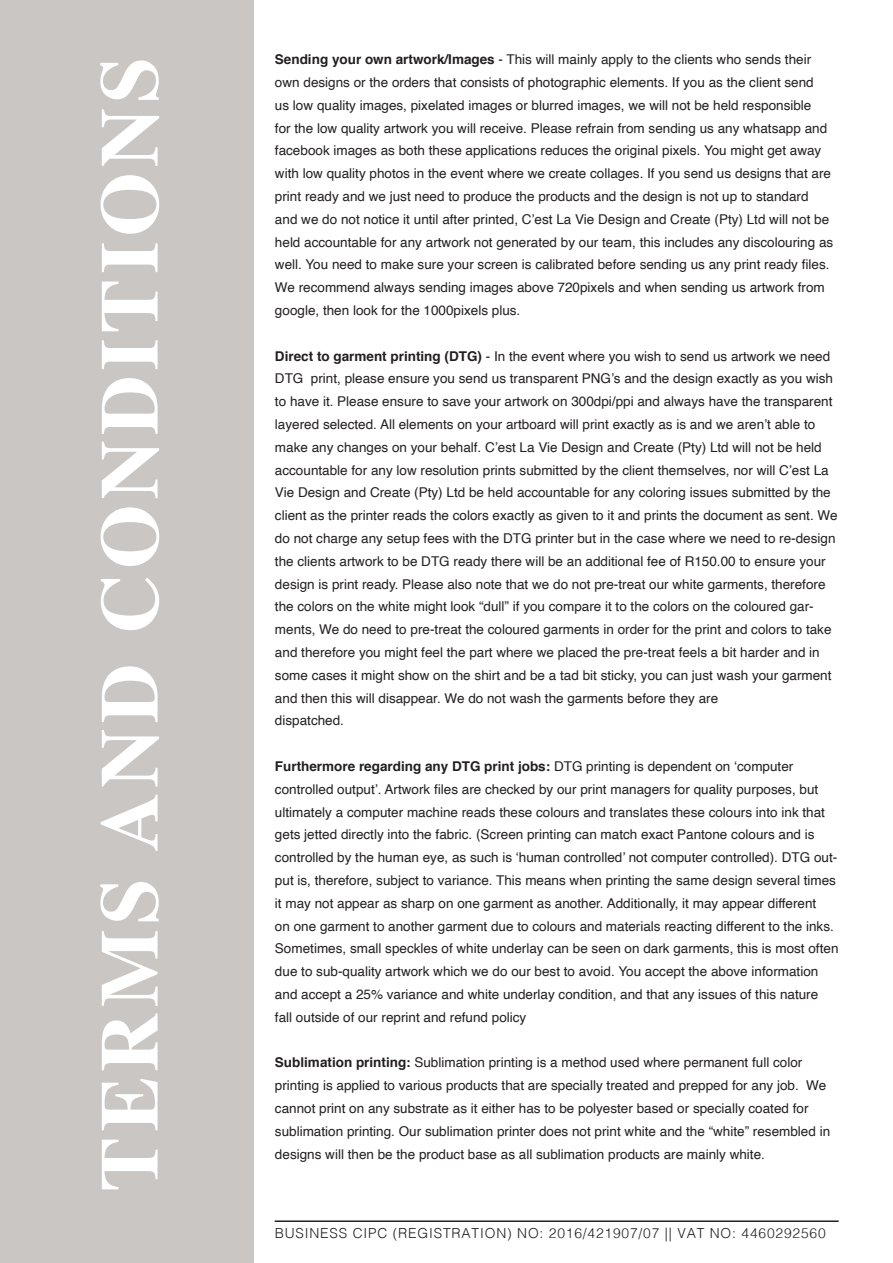
<style>
.page{position:relative;width:893px;height:1263px;background:#fff}
.page>*{position:absolute;margin:0;border:0;box-sizing:border-box;transform-origin:0 0}
.t1{font:700 82.5px "Times";letter-spacing:.06em;color:#fff}
.t2{font:300 13.8px "Helvetica";letter-spacing:.06em;color:#231f20}
.t3{font:13.5px/22.8px "Helvetica";color:#231f20}
.s1{font-weight:700}
</style>
<div class="page">
<div style="left:0;top:0;width:253px;height:1263px;background:#cac6c4"></div>
<hr style="left:275px;top:1220px;width:564px;height:2px;background:#231f20">
<h1 class="t1" style="left:51px;top:1191px;width:1136px;rotate:-90deg">TERMS AND CONDITIONS</h1>
<p class="t3" style="left:275px;top:48px;width:560px"><span class="s1">Sending your own artwork/Images</span> - This will mainly apply to the clients who sends their own designs or the orders that consists of photographic elements. If you as the client send<br>us low quality images, pixelated images or blurred images, we will not be held responsible<br>for the low quality artwork you will receive. Please refrain from sending us any whatsapp and facebook images as both these applications reduces the original pixels. You might get away with low quality photos in the event where we create collages. If you send us designs that are print ready and we just need to produce the products and the design is not up to standard and we do not notice it until after printed, C’est La Vie Design and Create (Pty) Ltd will not be held accountable for any artwork not generated by our team, this includes any discolouring as well. You need to make sure your screen is calibrated before sending us any print ready files.<br>We recommend always sending images above 720pixels and when sending us artwork from google, then look for the 1000pixels plus.</p>
<p class="t3" style="left:275px;top:345px;width:564px"><span class="s1">Direct to garment printing (DTG)</span> - In the event where you wish to send us artwork we need DTG print, please ensure you send us transparent PNG’s and the design exactly as you wish to have it. Please ensure to save your artwork on 300dpi/ppi and always have the transparent layered selected. All elements on your artboard will print exactly as is and we aren’t able to make any changes on your behalf. C’est La Vie Design and Create (Pty) Ltd will not be held accountable for any low resolution prints submitted by the client themselves, nor will C’est La Vie Design and Create (Pty) Ltd be held accountable for any coloring issues submitted by the client as the printer reads the colors exactly as given to it and prints the document as sent. We do not charge any setup fees with the DTG printer but in the case where we need to re-design the clients artwork to be DTG ready there will be an additional fee of R150.00 to ensure your design is print ready. Please also note that we do not pre-treat our white garments, therefore the colors on the white might look “dull” if you compare it to the colors on the coloured gar&shy;ments, We do need to pre-treat the coloured garments in order for the print and colors to take and therefore you might feel the part where we placed the pre-treat feels a bit harder and in some cases it might show on the shirt and be a tad bit sticky, you can just wash your garment and then this will disappear. We do not wash the garments before they are</p>
<p class="t3" style="left:275px;top:710px;width:71px">dispatched.</p>
<p class="t3" style="left:275px;top:755px;width:565px"><span class="s1">Furthermore regarding any DTG print jobs:</span> DTG printing is dependent on ‘computer controlled output’. Artwork files are checked by our print managers for quality purposes, but ultimately a computer machine reads these colours and translates these colours into ink that gets jetted directly into the fabric. (Screen printing can match exact Pantone colours and is controlled by the human eye, as such is ‘human controlled’ not computer controlled). DTG out&shy;put is, therefore, subject to variance. This means when printing the same design several times it may not appear as sharp on one garment as another. Additionally, it may appear different<br>on one garment to another garment due to colours and materials reacting different to the inks.<br>Sometimes, small speckles of white underlay can be seen on dark garments, this is most often due to sub-quality artwork which we do our best to avoid. You accept the above information and accept a 25% variance and white underlay condition, and that any issues of this nature fall outside of our reprint and refund policy</p>
<p class="t3" style="left:275px;top:1052px;width:529px"><span class="s1">Sublimation printing:</span> Sublimation printing is a method used where permanent full color</p>
<p class="t3" style="left:275px;top:1074px;width:557px">printing is applied to various products that are specially treated and prepped for any job. We cannot print on any substrate as it either has to be polyester based or specially coated for sublimation printing. Our sublimation printer does not print white and the “white” resembled in designs will then be the product base as all sublimation products are mainly white.</p>
<p class="t2" style="left:275px;top:1222px;width:552px">BUSINESS CIPC (REGISTRATION) NO: 2016/421907/07 || VAT NO: 4460292560</p>
</div>
